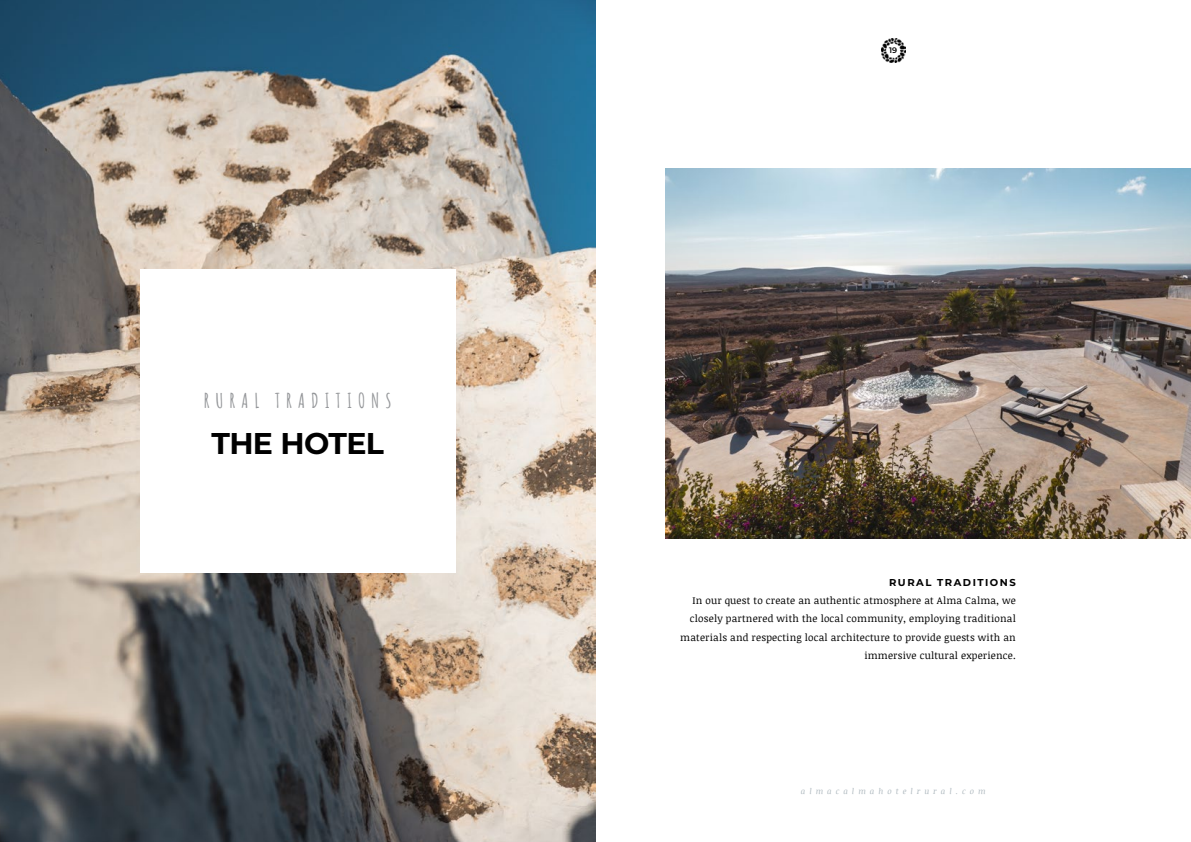
<style>
.page{position:relative;width:1191px;height:842px;background:#fff}
.page>*{position:absolute;margin:0;border:0;box-sizing:border-box;transform-origin:0 0}
.t1{font:700 30px "Montserrat";letter-spacing:-.02em;color:#000}
.t2{font:700 20px "Amatic SC";letter-spacing:.3em;color:#939598}
.t3{font:10px/18px "Noticia Text";letter-spacing:.02em;color:#000;text-align:right}
.t4{font:700 10px "Montserrat";letter-spacing:.15em;color:#000}
.t5{font:italic 8px "Noticia Text";letter-spacing:.5em;color:#afb9bf}
.t6{font:600 8px "Montserrat";color:#000}
</style>
<div class="page">
<img style="left:0;top:0;width:595px;height:842px">
<img style="left:665px;top:168px;width:526px;height:371px">
<img style="left:881px;top:39px;width:24px;height:23px">
<div style="left:140px;top:269px;width:315px;height:303px;background:#fff"></div>
<h2 class="t2" style="left:204px;top:385px;width:189px">RURAL TRADITIONS</h2>
<h1 class="t1" style="left:211px;top:422px;width:174px">THE HOTEL</h1>
<p class="t6" style="left:889px;top:45px;width:10px">19</p>
<p class="t4" style="left:889px;top:576px;width:128px">RURAL TRADITIONS</p>
<p class="t3" style="left:680px;top:592px;width:337px">In our quest to create an authentic atmosphere at Alma Calma, we closely partnered with the local community, employing traditional materials and respecting local architecture to provide guests with an immersive cultural experience.</p>
<p class="t5" style="left:801px;top:785px;width:186px">almacalmahotelrural.com</p>
</div>
